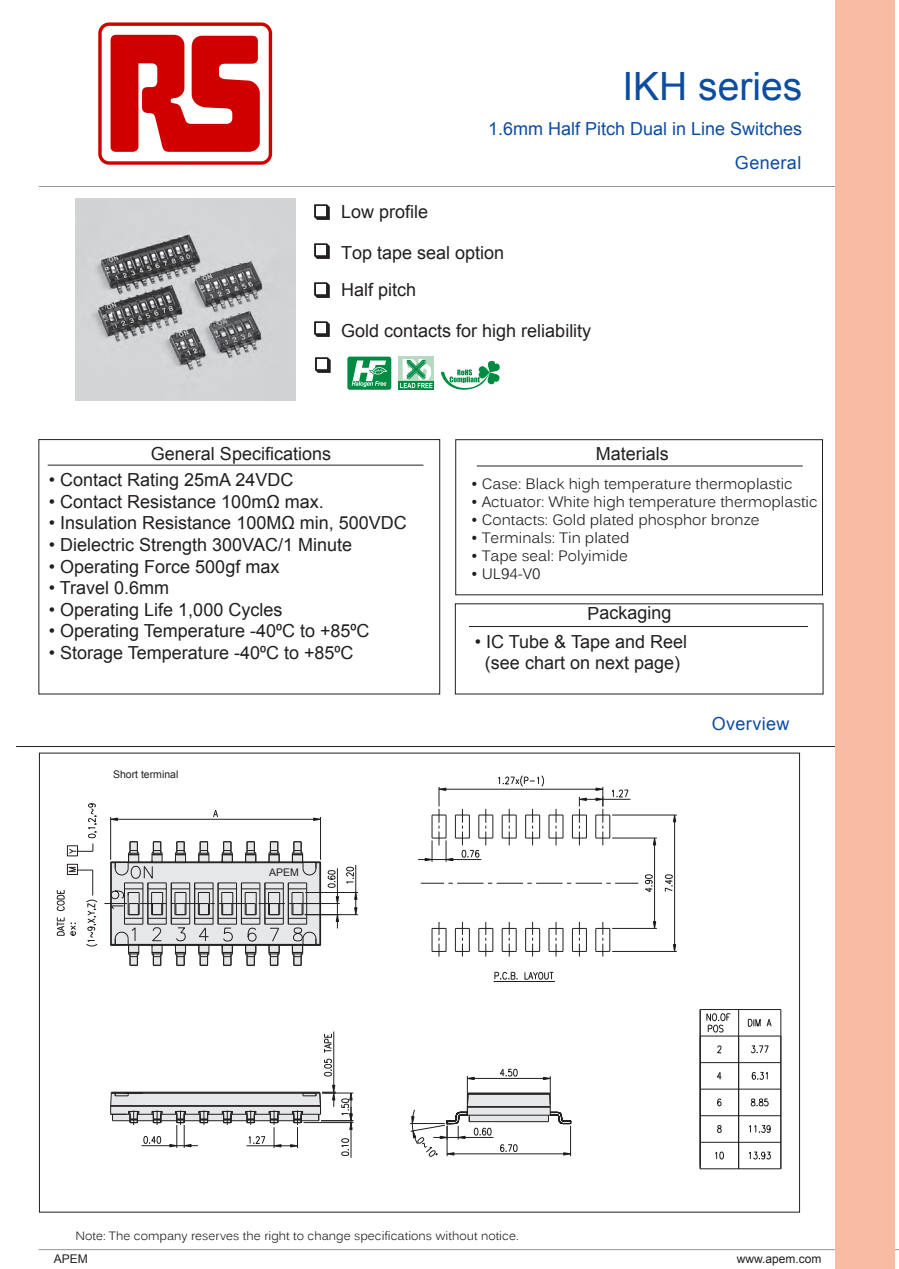
<style>
.page{position:relative;width:899px;height:1269px;background:#fff}
.page>*{position:absolute;margin:0;border:0;box-sizing:border-box;transform-origin:0 0}
.t1{font:39px "Arial";color:#0d4da1}
.t2{font:18px/37.5px "Arial";color:#231f20}
.t3{font:18px/34.5px "Arial";color:#0d4da1;text-align:right}
.t4{font:18px "Arial";letter-spacing:.02em;color:#0d4da1}
.t5{font:15px "Kalinga";color:#231f20}
.t6{font:12px "Kalinga";color:#231f20}
.t7{font:12px "Arial";color:#231f20}
.t8{font:10.5px "Arial";color:#231f20}
</style>
<div class="page">
<hr style="left:39px;top:186px;width:812px;height:1px;background:#939598">
<hr style="left:39px;top:1249px;width:860px;height:1px;background:#939598">
<svg style="left:314px;top:204px;width:16px;height:16px"></svg>
<svg style="left:314px;top:243px;width:16px;height:16px"></svg>
<svg style="left:314px;top:282px;width:16px;height:16px"></svg>
<svg style="left:314px;top:321px;width:16px;height:16px"></svg>
<div style="left:39px;top:439px;width:401px;height:255px;border:1px solid #231f20"></div>
<hr style="left:48px;top:465px;width:375px;height:1px;background:#231f20">
<svg style="left:315px;top:357px;width:16px;height:16px"></svg>
<div style="left:456px;top:439px;width:367px;height:156px;border:1px solid #231f20"></div>
<hr style="left:477px;top:466px;width:326px;height:1px;background:#231f20">
<hr style="left:16px;top:746px;width:820px;height:1px;background:#231f20">
<hr style="left:469px;top:626px;width:339px;height:1px;background:#231f20">
<hr style="left:494px;top:981px;width:61px;height:1px;background:#231f20">
<svg style="left:494px;top:972px;width:24px;height:8px"></svg>
<svg style="left:524px;top:971px;width:29px;height:9px"></svg>
<div style="left:67px;top:845px;width:11px;height:11px;border:1px solid #231f20"></div>
<div style="left:67px;top:864px;width:11px;height:11px;border:1px solid #231f20"></div>
<svg style="left:56px;top:867px;width:42px;height:80px"></svg>
<svg style="left:69px;top:803px;width:28px;height:51px"></svg>
<svg style="left:432px;top:922px;width:15px;height:34px"></svg>
<svg style="left:455px;top:922px;width:15px;height:34px"></svg>
<svg style="left:478px;top:922px;width:15px;height:34px"></svg>
<svg style="left:502px;top:922px;width:15px;height:34px"></svg>
<svg style="left:525px;top:922px;width:15px;height:34px"></svg>
<svg style="left:549px;top:922px;width:15px;height:34px"></svg>
<svg style="left:572px;top:922px;width:15px;height:34px"></svg>
<svg style="left:595px;top:922px;width:15px;height:34px"></svg>
<hr style="left:305px;top:892px;width:53px;height:1px;background:#231f20">
<hr style="left:305px;top:914px;width:53px;height:1px;background:#231f20">
<svg style="left:345px;top:865px;width:13px;height:51px"></svg>
<hr style="left:304px;top:903px;width:36px;height:1px;background:#231f20">
<svg style="left:327px;top:868px;width:12px;height:60px"></svg>
<hr style="left:110px;top:817px;width:1px;height:43px;background:#231f20">
<hr style="left:320px;top:817px;width:1px;height:43px;background:#231f20">
<hr style="left:118px;top:819px;width:196px;height:1px;background:#231f20">
<svg style="left:110px;top:817px;width:8px;height:4px"></svg>
<svg style="left:313px;top:817px;width:7px;height:4px"></svg>
<svg style="left:213px;top:810px;width:5px;height:7px"></svg>
<hr style="left:333px;top:1031px;width:1px;height:54px;background:#231f20">
<svg style="left:324px;top:1058px;width:8px;height:19px"></svg>
<svg style="left:324px;top:1034px;width:8px;height:18px"></svg>
<svg style="left:410px;top:1068px;width:162px;height:89px"></svg>
<hr style="left:446px;top:789px;width:150px;height:1px;background:#231f20">
<svg style="left:572px;top:787px;width:58px;height:58px"></svg>
<hr style="left:612px;top:838px;width:45px;height:1px;background:#231f20">
<hr style="left:612px;top:928px;width:45px;height:1px;background:#231f20">
<hr style="left:654px;top:845px;width:1px;height:76px;background:#231f20">
<svg style="left:653px;top:837px;width:3px;height:9px"></svg>
<svg style="left:653px;top:921px;width:3px;height:8px"></svg>
<svg style="left:644px;top:874px;width:9px;height:18px"></svg>
<hr style="left:612px;top:815px;width:65px;height:1px;background:#231f20">
<hr style="left:612px;top:951px;width:65px;height:1px;background:#231f20">
<hr style="left:674px;top:822px;width:1px;height:122px;background:#231f20">
<svg style="left:673px;top:814px;width:3px;height:9px"></svg>
<svg style="left:673px;top:944px;width:3px;height:8px"></svg>
<svg style="left:664px;top:874px;width:9px;height:18px"></svg>
<svg style="left:418px;top:775px;width:146px;height:87px"></svg>
<hr style="left:700px;top:1062px;width:81px;height:1px;background:#231f20">
<hr style="left:700px;top:1089px;width:81px;height:1px;background:#231f20">
<hr style="left:700px;top:1115px;width:81px;height:1px;background:#231f20">
<hr style="left:700px;top:1036px;width:81px;height:1px;background:#231f20">
<hr style="left:700px;top:1168px;width:81px;height:1px;background:#231f20">
<hr style="left:700px;top:1142px;width:81px;height:1px;background:#231f20">
<svg style="left:706px;top:1013px;width:24px;height:20px"></svg>
<svg style="left:748px;top:1018px;width:24px;height:9px"></svg>
<svg style="left:751px;top:1045px;width:18px;height:8px"></svg>
<svg style="left:717px;top:1045px;width:5px;height:8px"></svg>
<hr style="left:700px;top:1009px;width:81px;height:1px;background:#231f20">
<hr style="left:738px;top:1009px;width:1px;height:160px;background:#231f20">
<hr style="left:700px;top:1009px;width:1px;height:160px;background:#231f20">
<hr style="left:780px;top:1009px;width:1px;height:160px;background:#231f20">
<svg style="left:717px;top:1072px;width:5px;height:7px"></svg>
<svg style="left:717px;top:1098px;width:5px;height:8px"></svg>
<svg style="left:717px;top:1125px;width:5px;height:8px"></svg>
<svg style="left:715px;top:1151px;width:9px;height:9px"></svg>
<svg style="left:751px;top:1071px;width:17px;height:9px"></svg>
<svg style="left:751px;top:1098px;width:18px;height:8px"></svg>
<svg style="left:749px;top:1125px;width:22px;height:8px"></svg>
<svg style="left:749px;top:1151px;width:22px;height:9px"></svg>
<svg style="left:110px;top:1084px;width:243px;height:74px"></svg>
<svg style="left:104px;top:841px;width:217px;height:125px"></svg>
<svg style="left:421px;top:883px;width:217px;height:1px"></svg>
<div style="left:835px;top:0;width:59px;height:1269px;background:#fabba3"></div>
<div style="left:398px;top:356px;width:36px;height:34px;background:#b7d8c1"></div>
<svg style="left:398px;top:381px;width:36px;height:9px"></svg>
<svg style="left:400px;top:359px;width:32px;height:29px"></svg>
<svg style="left:441px;top:360px;width:59px;height:30px"></svg>
<div style="left:347px;top:357px;width:44px;height:33px;background:#008b43;border-radius:2px"></div>
<svg style="left:352px;top:360px;width:35px;height:27px"></svg>
<img style="left:75px;top:199px;width:220px;height:202px">
<img style="left:98px;top:22px;width:175px;height:143px">
<h1 class="t1" style="left:622px;top:59px;width:181px">IKH series</h1>
<p class="t3" style="left:488px;top:111px;width:316px">1.6mm Half Pitch Dual in Line Switches<br>General</p>
<p class="t2" style="left:341px;top:193px;width:89px">Low profile</p>
<p class="t2" style="left:341px;top:234px;width:165px">Top tape seal option<br>Half pitch</p>
<p class="t2" style="left:341px;top:312px;width:252px">Gold contacts for high reliability</p>
<p class="t2" style="left:151px;top:435px;width:182px">General Specifications</p>
<p class="t2" style="left:596px;top:435px;width:75px">Materials</p>
<p class="t2" style="left:49px;top:461px;width:246px">• Contact Rating 25mA 24VDC</p>
<p class="t2" style="left:49px;top:483px;width:276px">• Contact Resistance 100mΩ max.</p>
<p class="t2" style="left:49px;top:504px;width:359px">• Insulation Resistance 100MΩ min, 500VDC</p>
<p class="t2" style="left:49px;top:526px;width:305px">• Dielectric Strength 300VAC/1 Minute</p>
<p class="t2" style="left:49px;top:547px;width:232px">• Operating Force 500gf max</p>
<p class="t2" style="left:49px;top:569px;width:122px">• Travel 0.6mm</p>
<p class="t2" style="left:49px;top:591px;width:235px">• Operating Life 1,000 Cycles</p>
<p class="t2" style="left:49px;top:612px;width:322px">• Operating Temperature -40⁰C to +85⁰C</p>
<p class="t2" style="left:49px;top:634px;width:306px">• Storage Temperature -40⁰C to +85⁰C</p>
<p class="t8" style="left:113px;top:767px;width:67px">Short terminal</p>
<p class="t8" style="left:269px;top:865px;width:31px">APEM</p>
<p class="t5" style="left:471px;top:474px;width:323px">• Case: Black high temperature thermoplastic</p>
<p class="t5" style="left:471px;top:492px;width:348px">• Actuator: White high temperature thermoplastic</p>
<p class="t5" style="left:471px;top:510px;width:290px">• Contacts: Gold plated phosphor bronze</p>
<p class="t5" style="left:471px;top:528px;width:160px">• Terminals: Tin plated</p>
<p class="t5" style="left:471px;top:546px;width:158px">• Tape seal: Polyimide</p>
<p class="t5" style="left:471px;top:564px;width:71px">• UL94-V0</p>
<p class="t2" style="left:587px;top:594px;width:86px;rotate:-1deg">Packaging</p>
<p class="t2" style="left:475px;top:630px;width:214px;line-height:21.6px;text-align:center">• IC Tube &amp; Tape and Reel (see chart on next page)</p>
<p class="t4" style="left:712px;top:711px;width:79px">Overview</p>
<p class="t6" style="left:75px;top:1228px;width:445px">Note: The company reserves the right to change specifications without notice.</p>
<p class="t7" style="left:54px;top:1250px;width:36px">APEM</p>
<p class="t7" style="left:737px;top:1250px;width:86px">www.apem.com</p>
</div>
